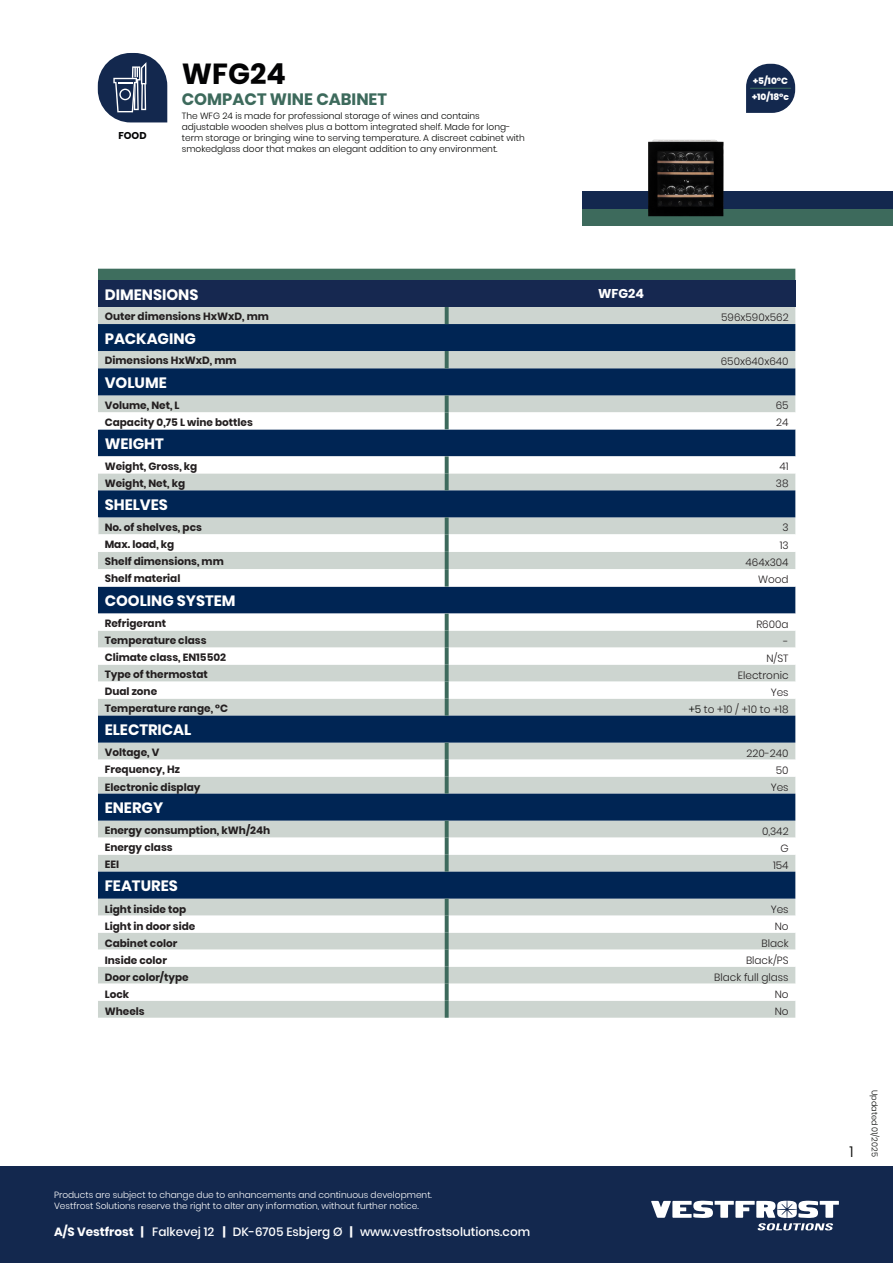
<style>
.page{position:relative;width:893px;height:1263px;background:#fff}
.page>*{position:absolute;margin:0;border:0;box-sizing:border-box;transform-origin:0 0}
.Stor_overskift{font:700 28.95px "Poppins";color:#030304}
.Roman{font:700 16.5px "Poppins";color:#3d6a5c}
.Bold{font:700 15px "Poppins";color:#fff}
.Toc_style{font:300 15px "Poppins";color:#040503}
.Bold-2{font:700 12.75px "Poppins";color:#fff}
.Roman-2{font:500 12px "Poppins";color:#fff}
.Roman-3{font:700 10.5px "Poppins";color:#231f20}
.Roman-4{font:300 10.5px "Poppins";color:#231f20}
.Light{font:300 10.5px "Poppins";color:#231f20}
.Roman-5{font:700 9.9px "Poppins";color:#030304}
.t1{font:300 9px/10.8px "Poppins";color:#040503}
.t2{font:300 9px "Poppins";color:#fff}
.Lille_overskrift_UDEN_LINJE_NET{font:800 9px/16.2px "Poppins";color:#fff}
.t3{font:300 8.25px "Poppins";color:#040503}
.s1{color:#040503}
.s2{font-weight:700}
</style>
<div class="page">
<div style="left:0;top:1166px;width:893px;height:97px;background:#13284e"></div>
<svg style="left:651px;top:1201px;width:188px;height:29px"></svg>
<div style="left:583px;top:209px;width:310px;height:17px;background:#3d6a5c"></div>
<div style="left:583px;top:192px;width:310px;height:17px;background:#13284e"></div>
<div style="left:98px;top:269px;width:697px;height:11px;background:#3e6e5e"></div>
<div style="left:98px;top:280px;width:349px;height:27px;background:#162850"></div>
<div style="left:447px;top:280px;width:348px;height:27px;background:#162850"></div>
<div style="left:98px;top:307px;width:697px;height:711px;background:#cdd5d0"></div>
<svg style="left:98px;top:324px;width:697px;height:88px;background:#4f6984"></svg>
<svg style="left:98px;top:412px;width:697px;height:589px"></svg>
<svg style="left:98px;top:412px;width:1px;height:17px"></svg>
<svg style="left:98px;top:517px;width:1px;height:17px"></svg>
<svg style="left:445px;top:614px;width:4px;height:17px"></svg>
<svg style="left:445px;top:631px;width:4px;height:17px"></svg>
<svg style="left:445px;top:665px;width:4px;height:17px"></svg>
<svg style="left:445px;top:682px;width:4px;height:17px"></svg>
<svg style="left:445px;top:648px;width:4px;height:17px"></svg>
<svg style="left:445px;top:456px;width:4px;height:17px"></svg>
<svg style="left:445px;top:473px;width:4px;height:17px"></svg>
<svg style="left:445px;top:821px;width:4px;height:17px"></svg>
<svg style="left:445px;top:307px;width:4px;height:17px"></svg>
<svg style="left:445px;top:351px;width:4px;height:17px"></svg>
<svg style="left:445px;top:517px;width:4px;height:17px"></svg>
<svg style="left:445px;top:552px;width:4px;height:17px"></svg>
<svg style="left:445px;top:412px;width:4px;height:17px"></svg>
<svg style="left:445px;top:534px;width:4px;height:18px"></svg>
<svg style="left:445px;top:569px;width:4px;height:18px"></svg>
<svg style="left:445px;top:777px;width:4px;height:17px"></svg>
<svg style="left:445px;top:899px;width:4px;height:17px"></svg>
<svg style="left:445px;top:916px;width:4px;height:17px"></svg>
<svg style="left:445px;top:933px;width:4px;height:17px"></svg>
<svg style="left:445px;top:950px;width:4px;height:17px"></svg>
<svg style="left:445px;top:967px;width:4px;height:17px"></svg>
<svg style="left:445px;top:984px;width:4px;height:17px"></svg>
<svg style="left:445px;top:1001px;width:4px;height:17px"></svg>
<svg style="left:445px;top:395px;width:4px;height:17px"></svg>
<svg style="left:445px;top:699px;width:4px;height:17px"></svg>
<svg style="left:445px;top:743px;width:4px;height:17px"></svg>
<svg style="left:445px;top:760px;width:4px;height:17px"></svg>
<svg style="left:445px;top:838px;width:4px;height:17px"></svg>
<svg style="left:445px;top:855px;width:4px;height:17px"></svg>
<img style="left:648px;top:139px;width:76px;height:78px">
<svg style="left:98px;top:53px;width:69px;height:69px"></svg>
<svg style="left:746px;top:64px;width:49px;height:49px;background:#354767"></svg>
<hr style="left:751px;top:88px;width:40px;height:1px;background:#3d6a5c">
<p class="Roman-5" style="left:118px;top:130px;width:30px">FOOD</p>
<p class="Stor_overskift" style="left:182px;top:57px;width:106px">WFG24</p>
<p class="Roman" style="left:182px;top:89px;width:207px">COMPACT WINE CABINET</p>
<p class="t1" style="left:182px;top:111px;width:345px">The WFG 24 is made for professional storage of wines and contains adjustable wooden shelves plus a bottom integrated shelf. Made for long&shy;term storage or bringing wine to serving temperature. A discreet cabinet with smokedglass door that makes an elegant addition to any environment.</p>
<p class="Lille_overskrift_UDEN_LINJE_NET" style="left:752px;top:72px;width:38px">+5/10°C +10/18°c</p>
<p class="Bold" style="left:105px;top:286px;width:95px">DIMENSIONS</p>
<p class="Bold-2" style="left:598px;top:286px;width:47px">WFG24</p>
<p class="Roman-3" style="left:105px;top:310px;width:166px">Outer dimensions HxWxD, mm</p>
<p class="Roman-4" style="left:721px;top:311px;width:69px">596x590x562</p>
<p class="Bold" style="left:105px;top:330px;width:93px">PACKAGING</p>
<p class="Roman-3" style="left:105px;top:354px;width:133px">Dimensions HxWxD, mm</p>
<p class="Roman-4" style="left:721px;top:355px;width:69px">650x640x640</p>
<p class="Bold" style="left:105px;top:374px;width:64px">VOLUME</p>
<p class="Roman-3" style="left:105px;top:399px;width:76px">Volume, Net, L</p>
<p class="Roman-4" style="left:776px;top:400px;width:14px">65</p>
<p class="Roman-3" style="left:105px;top:416px;width:150px">Capacity 0,75 L wine bottles</p>
<p class="Roman-4" style="left:776px;top:417px;width:14px">24</p>
<p class="Bold" style="left:105px;top:435px;width:61px">WEIGHT</p>
<p class="Roman-3" style="left:105px;top:460px;width:94px">Weight, Gross, kg</p>
<p class="Roman-4" style="left:779px;top:461px;width:11px">41</p>
<p class="Roman-3" style="left:105px;top:477px;width:82px">Weight, Net, kg</p>
<p class="Roman-4" style="left:776px;top:478px;width:14px">38</p>
<p class="Bold" style="left:105px;top:496px;width:65px">SHELVES</p>
<p class="Roman-3" style="left:105px;top:521px;width:99px">No. of shelves, pcs</p>
<p class="Roman-4" style="left:782px;top:522px;width:8px">3</p>
<p class="Roman-3" style="left:105px;top:538px;width:71px">Max. load, kg</p>
<p class="Roman-4" style="left:780px;top:539px;width:10px">13</p>
<p class="Roman-3" style="left:105px;top:555px;width:121px">Shelf dimensions, mm</p>
<p class="Roman-4" style="left:745px;top:556px;width:45px">464x304</p>
<p class="Roman-3" style="left:105px;top:573px;width:77px">Shelf material</p>
<p class="Roman-4" style="left:758px;top:574px;width:32px">Wood</p>
<p class="Bold" style="left:105px;top:592px;width:132px">COOLING SYSTEM</p>
<p class="Roman-3" style="left:105px;top:617px;width:63px">Refrigerant</p>
<p class="Roman-4" style="left:756px;top:618px;width:34px">R600a</p>
<p class="Roman-3" style="left:105px;top:634px;width:103px">Temperature class</p>
<p class="Roman-4" style="left:784px;top:635px;width:7px">-</p>
<p class="Roman-3" style="left:105px;top:651px;width:123px">Climate class, EN15502</p>
<p class="Roman-4" style="left:766px;top:652px;width:24px">N/ST</p>
<p class="Roman-3" style="left:105px;top:668px;width:105px">Type of thermostat</p>
<p class="Roman-4" style="left:738px;top:669px;width:52px">Electronic</p>
<p class="Roman-3" style="left:105px;top:685px;width:54px">Dual zone</p>
<p class="Roman-4" style="left:771px;top:686px;width:19px">Yes</p>
<p class="Roman-3" style="left:105px;top:702px;width:125px">Temperature range, °C</p>
<p class="Roman-4" style="left:689px;top:703px;width:101px"><span class="s1">+5</span> to +10 / +10 to +18</p>
<p class="Bold" style="left:105px;top:721px;width:88px">ELECTRICAL</p>
<p class="Roman-3" style="left:105px;top:746px;width:56px">Voltage, V</p>
<p class="Roman-4" style="left:747px;top:747px;width:43px">220-240</p>
<p class="Roman-3" style="left:105px;top:763px;width:77px">Frequency, Hz</p>
<p class="Roman-4" style="left:776px;top:764px;width:14px">50</p>
<p class="Roman-3" style="left:105px;top:781px;width:97px">Electronic display</p>
<p class="Roman-4" style="left:771px;top:781px;width:19px">Yes</p>
<p class="Bold" style="left:105px;top:799px;width:60px">ENERGY</p>
<p class="Roman-3" style="left:105px;top:824px;width:167px">Energy consumption, kWh/24h</p>
<p class="Roman-4" style="left:762px;top:825px;width:28px">0,342</p>
<p class="Roman-3" style="left:105px;top:841px;width:69px">Energy class</p>
<p class="Roman-4" style="left:780px;top:842px;width:10px">G</p>
<p class="Roman-3" style="left:105px;top:858px;width:16px">EEI</p>
<p class="Roman-4" style="left:773px;top:859px;width:17px">154</p>
<p class="Bold" style="left:105px;top:877px;width:75px">FEATURES</p>
<p class="Roman-3" style="left:105px;top:903px;width:83px">Light inside top</p>
<p class="Roman-4" style="left:771px;top:903px;width:19px">Yes</p>
<p class="Roman-3" style="left:105px;top:920px;width:92px">Light in door side</p>
<p class="Roman-4" style="left:775px;top:920px;width:15px">No</p>
<p class="Roman-3" style="left:105px;top:937px;width:74px">Cabinet color</p>
<p class="Roman-4" style="left:762px;top:937px;width:29px">Black</p>
<p class="Roman-3" style="left:105px;top:954px;width:64px">Inside color</p>
<p class="Light" style="left:746px;top:954px;width:44px">Black/PS</p>
<p class="Roman-3" style="left:105px;top:971px;width:85px">Door color/type</p>
<p class="Roman-4" style="left:714px;top:971px;width:76px">Black full glass</p>
<p class="Roman-3" style="left:105px;top:988px;width:26px">Lock</p>
<p class="Roman-4" style="left:775px;top:988px;width:15px">No</p>
<p class="Roman-3" style="left:105px;top:1005px;width:41px">Wheels</p>
<p class="Roman-4" style="left:775px;top:1005px;width:15px">No</p>
<p class="t2" style="left:54px;top:1190px;width:379px">Products are subject to change due to enhancements and continuous development.</p>
<p class="t2" style="left:54px;top:1200px;width:366px">Vestfrost Solutions reserve the right to alter any information, without further notice.</p>
<p class="Roman-2" style="left:54px;top:1225px;width:478px"><span class="s2">A/S Vestfrost |</span> Falkevej 12 <span class="s2">|</span> DK-6705 Esbjerg Ø <span class="s2">|</span> www.vestfrostsolutions.com</p>
<p class="Toc_style" style="left:849px;top:1143px;width:6px">1</p>
<p class="t3" style="left:879px;top:1090px;width:68px;rotate:90deg">Updated 01/2025</p>
</div>
